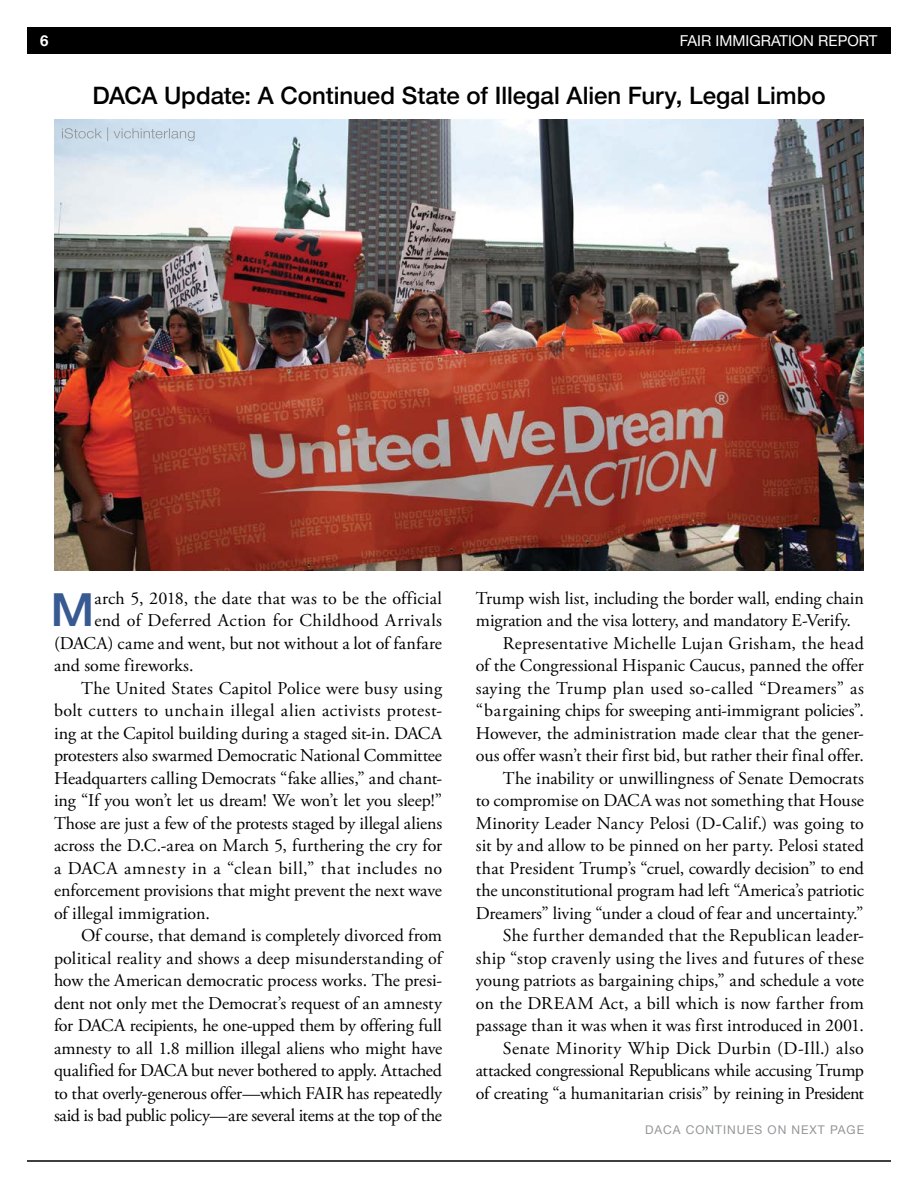
<style>
.page{position:relative;width:918px;height:1188px;background:#fff}
.page>*{position:absolute;margin:0;border:0;box-sizing:border-box;transform-origin:0 0}
.Drop_Cap_Paragraph{font:500 45.6px "Helvetica Neue";color:#385a92;scale:1.09 1}
.t1{font:500 24px "Helvetica Neue";color:#000}
.Body_Paragraph{font:18px/22.5px "Adobe Garamond Pro";letter-spacing:-.005em;color:#000;text-align:justify}
.Drop_Cap_Paragraph-2{font:18px "Adobe Garamond Pro";letter-spacing:.01em;color:#000}
.Drop_Cap_Paragraph-3{font:18px "Adobe Garamond Pro";letter-spacing:-.015em;color:#000}
.Drop_Cap_Paragraph-4{font:18px "Adobe Garamond Pro";letter-spacing:-.01em;color:#000}
.t2{font:15px "Helvetica Neue";color:#fff}
.t3{font:700 15px "Helvetica Neue";color:#fff}
.t4{font:12px "Helvetica Neue";letter-spacing:.08em;color:#939598}
</style>
<div class="page">
<div style="left:27px;top:27px;width:864px;height:27px;background:#000"></div>
<hr style="left:27px;top:1160px;width:864px;height:2px;background:#000">
<img style="left:54px;top:120px;width:810px;height:450px">
<svg style="left:62px;top:127px;width:133px;height:14px;background:#c2d2df"></svg>
<p class="t3" style="left:40px;top:29px;width:10px">6</p>
<p class="t2" style="left:680px;top:30px;width:199px">FAIR IMMIGRATION REPORT</p>
<p class="t1" style="left:92px;top:77px;width:735px">DACA Update: A Continued State of Illegal Alien Fury, Legal Limbo</p>
<p class="Drop_Cap_Paragraph" style="left:50px;top:574px;width:42px">M</p>
<p class="Drop_Cap_Paragraph-2" style="left:94px;top:587px;width:349px">arch 5, 2018, the date that was to be the official</p>
<p class="Drop_Cap_Paragraph-2" style="left:94px;top:610px;width:349px">end of Deferred Action for Childhood Arrivals</p>
<p class="Drop_Cap_Paragraph-3" style="left:54px;top:632px;width:390px">(DACA) came and went, but not without a lot of fanfare</p>
<p class="Drop_Cap_Paragraph-4" style="left:54px;top:655px;width:141px">and some fireworks.</p>
<p class="Body_Paragraph" style="left:54px;top:678px;width:390px;text-indent:27px">The United States Capitol Police were busy using bolt cutters to unchain illegal alien activists protest&shy;ing at the Capitol building during a staged sit-in. DACA protesters also swarmed Democratic National Committee Headquarters calling Democrats “fake allies,” and chant&shy;ing “If you won’t let us dream! We won’t let you sleep!” Those are just a few of the protests staged by illegal aliens across the D.C.-area on March 5, furthering the cry for a DACA amnesty in a “clean bill,” that includes no enforcement provisions that might prevent the next wave of illegal immigration.</p>
<p class="Body_Paragraph" style="left:54px;top:925px;width:390px;text-indent:27px">Of course, that demand is completely divorced from political reality and shows a deep misunderstanding of how the American democratic process works. The presi&shy;dent not only met the Democrat’s request of an amnesty for DACA recipients, he one-upped them by offering full amnesty to all 1.8 million illegal aliens who might have qualified for DACA but never bothered to apply. Attached to that overly-generous offer—which FAIR has repeatedly said is bad public policy—are several items at the top of the</p>
<p class="Body_Paragraph" style="left:476px;top:588px;width:390px">Trump wish list, including the border wall, ending chain migration and the visa lottery, and mandatory E-Verify.</p>
<p class="Body_Paragraph" style="left:476px;top:633px;width:390px;text-indent:27px">Representative Michelle Lujan Grisham, the head of the Congressional Hispanic Caucus, panned the offer saying the Trump plan used so-called “Dreamers” as “bargaining chips for sweeping anti-immigrant policies”.<br>However, the administration made clear that the gener&shy;ous offer wasn’t their first bid, but rather their final offer.</p>
<p class="Body_Paragraph" style="left:476px;top:768px;width:390px;text-indent:27px">The inability or unwillingness of Senate Democrats to compromise on DACA was not something that House Minority Leader Nancy Pelosi (D-Calif.) was going to sit by and allow to be pinned on her party. Pelosi stated that President Trump’s “cruel, cowardly decision” to end the unconstitutional program had left “America’s patriotic Dreamers” living “under a cloud of fear and uncertainty.”</p>
<p class="Body_Paragraph" style="left:476px;top:925px;width:390px;text-indent:27px">She further demanded that the Republican leader&shy;ship “stop cravenly using the lives and futures of these young patriots as bargaining chips,” and schedule a vote on the DREAM Act, a bill which is now farther from passage than it was when it was first introduced in 2001.</p>
<p class="Body_Paragraph" style="left:476px;top:1038px;width:390px;text-indent:27px">Senate Minority Whip Dick Durbin (D-Ill.) also attacked congressional Republicans while accusing Trump of creating “a humanitarian crisis” by reining in President</p>
<p class="t4" style="left:645px;top:1121px;width:220px">DACA CONTINUES ON NEXT PAGE</p>
</div>
